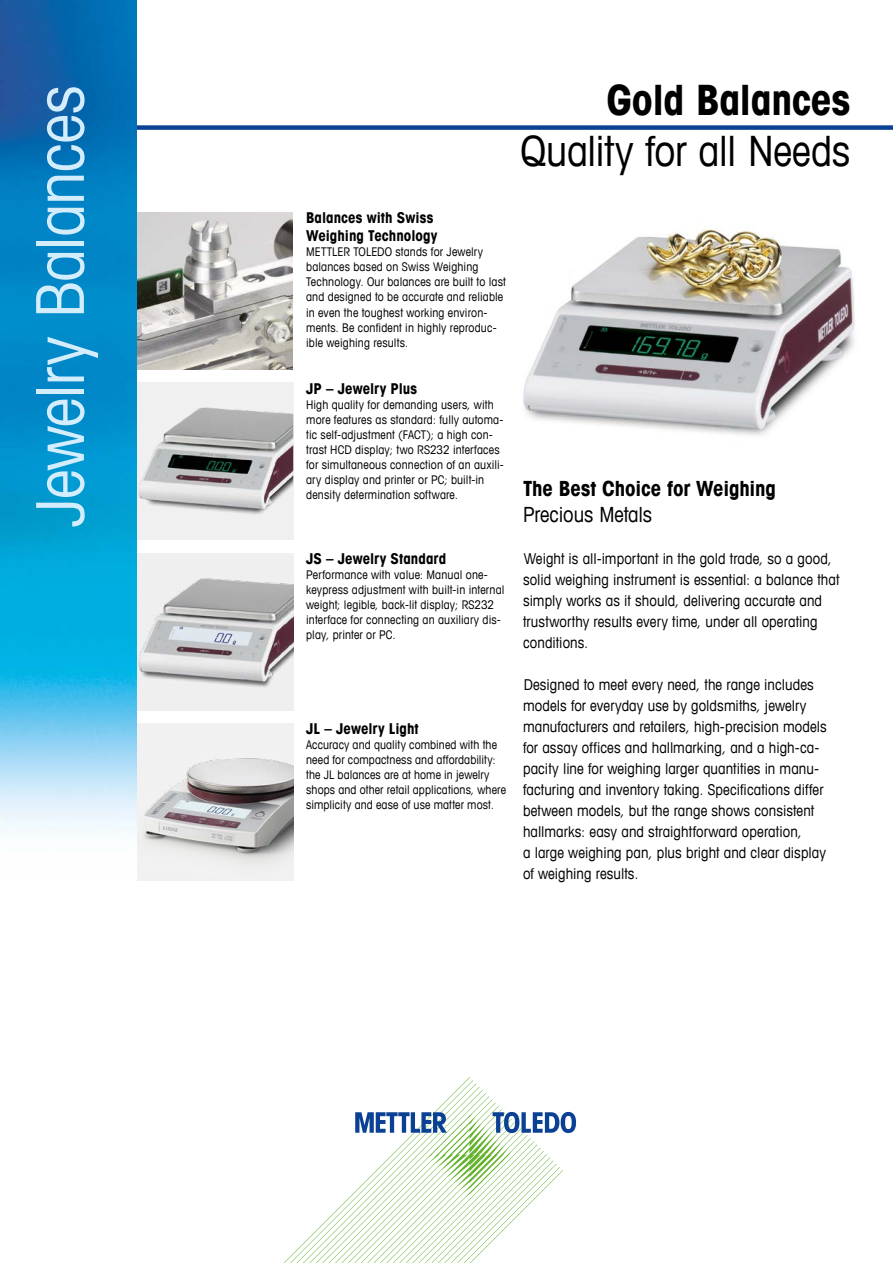
<style>
.page{position:relative;width:893px;height:1263px;background:#fff}
.page>*{position:absolute;margin:0;border:0;box-sizing:border-box;transform-origin:0 0}
.t1{font:condensed 66px "Avant Garde Com";letter-spacing:-.01em;color:#d4edfc}
.t2{font:condensed 42px "Avant Garde Com";letter-spacing:-.005em;color:#000}
.t3{font:700 condensed 42px "Avant Garde Com";letter-spacing:-.01em;color:#000}
.t4{font:700 condensed 21px "Avant Garde Com";letter-spacing:-.005em;color:#000}
.t5{font:condensed 21px "Avant Garde Com";letter-spacing:-.005em;color:#000}
.t6{font:condensed 15px/21px "Avant Garde Com";letter-spacing:.005em;color:#000}
.t7{font:700 condensed 15px/18px "Avant Garde Com";color:#000}
.t8{font:condensed 12px/15px "Avant Garde Com";letter-spacing:.01em;color:#000}
</style>
<div class="page">
<img style="left:136px;top:723px;width:157px;height:157px">
<img style="left:136px;top:213px;width:157px;height:157px">
<div style="left:136px;top:553px;width:157px;height:158px;background:#f0f0f0"></div>
<img style="left:136px;top:557px;width:157px;height:154px">
<div style="left:136px;top:383px;width:157px;height:157px;background:#f0f0f0"></div>
<img style="left:138px;top:407px;width:155px;height:108px">
<svg style="left:284px;top:1077px;width:292px;height:186px"></svg>
<div style="left:111px;top:125px;width:782px;height:5px;background:#0b4195"></div>
<img style="left:0;top:0;width:136px;height:833px">
<img style="left:523px;top:229px;width:332px;height:206px">
<h1 class="t1" style="left:19px;top:527px;width:444px;rotate:-90deg">Jewelry Balances</h1>
<p class="t7" style="left:306px;top:209px;width:133px">Balances with Swiss<br>Weighing Technology</p>
<p class="t8" style="left:306px;top:244px;width:201px">METTLER TOLEDO stands for Jewelry balances based on Swiss Weighing Technology. Our balances are built to last and designed to be accurate and reliable in even the toughest working environ&shy;ments. Be confident in highly reproduc&shy;ible weighing results.</p>
<p class="t7" style="left:306px;top:379px;width:112px">JP – Jewelry Plus</p>
<p class="t8" style="left:306px;top:396px;width:199px">High quality for demanding users, with more features as standard: fully automa&shy;tic self-adjustment (FACT); a high con&shy;trast HCD display; two RS232 interfaces for simultaneous connection of an auxili&shy;ary display and printer or PC; built-in density determination software.</p>
<p class="t7" style="left:306px;top:549px;width:142px">JS – Jewelry Standard</p>
<p class="t8" style="left:306px;top:567px;width:200px">Performance with value: Manual one&shy;keypress adjustment with built-in internal weight; legible, back-lit display; RS232 interface for connecting an auxiliary dis&shy;play, printer or PC.</p>
<p class="t7" style="left:306px;top:719px;width:114px">JL – Jewelry Light</p>
<p class="t8" style="left:306px;top:736px;width:201px">Accuracy and quality combined with the need for compactness and affordability: the JL balances are at home in jewelry shops and other retail applications, where simplicity and ease of use matter most.</p>
<h2 class="t3" style="left:606px;top:73px;width:246px">Gold Balances</h2>
<h2 class="t2" style="left:521px;top:125px;width:331px">Quality for all Needs</h2>
<h3 class="t4" style="left:523px;top:475px;width:255px">The Best Choice for Weighing</h3>
<h3 class="t5" style="left:523px;top:501px;width:131px">Precious Metals</h3>
<p class="t6" style="left:523px;top:547px;width:318px">Weight is all-important in the gold trade, so a good, solid weighing instrument is essential: a balance that simply works as it should, delivering accurate and trustworthy results every time, under all operating conditions.</p>
<p class="t6" style="left:523px;top:673px;width:305px">Designed to meet every need, the range includes models for everyday use by goldsmiths, jewelry manufacturers and retailers, high-precision models for assay offices and hallmarking, and a high-ca&shy;pacity line for weighing larger quantities in manu&shy;facturing and inventory taking. Specifications differ between models, but the range shows consistent hallmarks: easy and straightforward operation,<br>a large weighing pan, plus bright and clear display of weighing results.</p>
</div>
